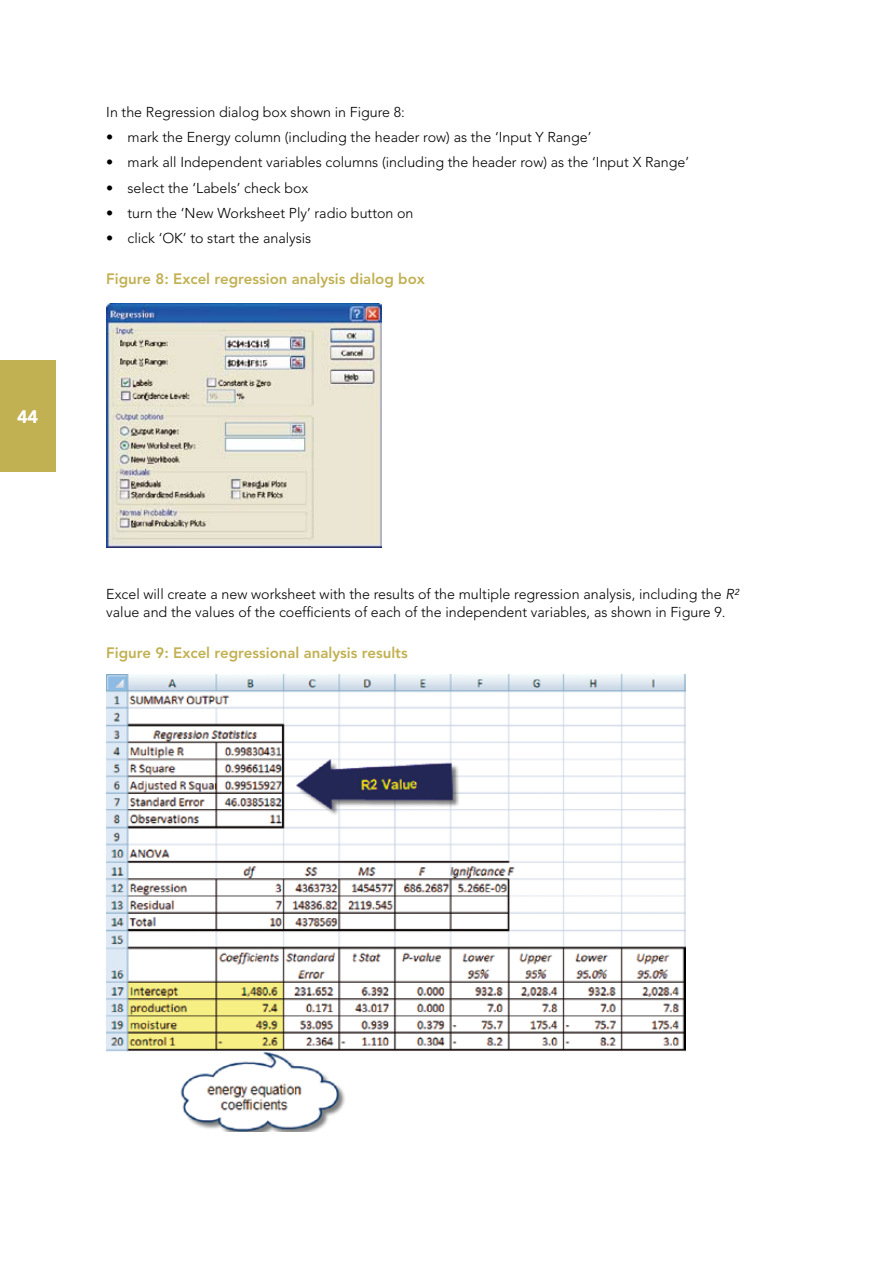
<style>
.page{position:relative;width:893px;height:1263px;background:#fff}
.page>*{position:absolute;margin:0;border:0;box-sizing:border-box;transform-origin:0 0}
.t1{font:900 18px "Avenir";color:#fff}
.t2{font:800 15px "Avenir";color:#c1b153}
.t3{font:300 14.25px/18.8px "Avenir";color:#000}
.s1{font-style:italic}
</style>
<div class="page">
<div style="left:0;top:361px;width:55px;height:111px;background:#c1b153"></div>
<img style="left:106px;top:303px;width:275px;height:245px">
<img style="left:106px;top:675px;width:579px;height:456px">
<p class="t1" style="left:17px;top:406px;width:22px">44</p>
<p class="t3" style="left:106px;top:103px;width:300px">In the Regression dialog box shown in Figure 8:</p>
<p class="t3" style="left:106px;top:128px;width:487px">• mark the Energy column (including the header row) as the ‘Input Y Range’</p>
<p class="t3" style="left:106px;top:153px;width:584px">• mark all Independent variables columns (including the header row) as the ‘Input X Range’</p>
<p class="t3" style="left:106px;top:178px;width:204px">• select the ‘Labels’ check box</p>
<p class="t3" style="left:106px;top:203px;width:309px">• turn the ‘New Worksheet Ply’ radio button on</p>
<p class="t3" style="left:106px;top:228px;width:206px">• click ‘OK’ to start the analysis</p>
<p class="t2" style="left:106px;top:269px;width:320px">Figure 8: Excel regression analysis dialog box</p>
<p class="t3" style="left:106px;top:584px;width:634px">Excel will create a new worksheet with the results of the multiple regression analysis, including the <span class="s1">R² </span>value and the values of the coefficients of each of the independent variables, as shown in Figure 9.</p>
<p class="t2" style="left:106px;top:644px;width:303px">Figure 9: Excel regressional analysis results</p>
</div>
